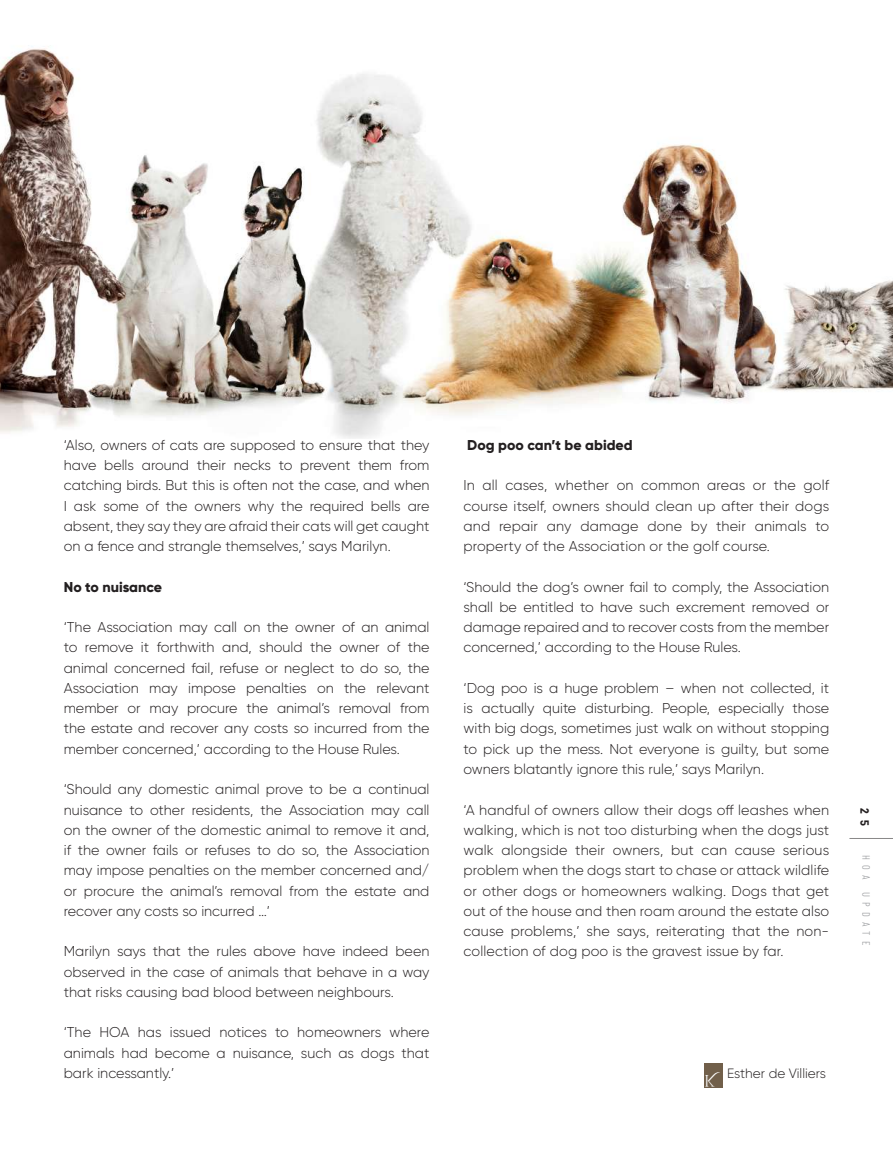
<style>
.page{position:relative;width:893px;height:1170px;background:#fff}
.page>*{position:absolute;margin:0;border:0;box-sizing:border-box;transform-origin:0 0}
.t1{font:300 14.25px/20.2px "Gilroy";color:#231f20;text-align:justify}
.t2{font:800 14.25px "Gilroy";color:#231f20}
.t3{font:300 13.5px "Gilroy";color:#231f20}
.t4{font:700 12px "Baron Neue";color:#231f20}
.t5{font:300 10.5px "Barlow Condensed";letter-spacing:.495em;color:#939598}
</style>
<div class="page">
<hr style="left:849px;top:838px;width:44px;height:1px;background:#898888">
<img style="left:0;top:46px;width:893px;height:392px">
<div style="left:704px;top:1063px;width:18px;height:24px;background:#715f4a"></div>
<p class="t1" style="left:64px;top:434px;width:367px">‘Also, owners of cats are supposed to ensure that they have bells around their necks to prevent them from catching birds. But this is often not the case, and when I ask some of the owners why the required bells are absent, they say they are afraid their cats will get caught on a fence and strangle themselves,’ says Marilyn.</p>
<p class="t2" style="left:64px;top:577px;width:100px">No to nuisance</p>
<p class="t1" style="left:64px;top:617px;width:367px">‘The Association may call on the owner of an animal to remove it forthwith and, should the owner of the animal concerned fail, refuse or neglect to do so, the Association may impose penalties on the relevant member or may procure the animal’s removal from the estate and recover any costs so incurred from the member concerned,’ according to the House Rules.</p>
<p class="t1" style="left:64px;top:779px;width:367px">‘Should any domestic animal prove to be a continual nuisance to other residents, the Association may call on the owner of the domestic animal to remove it and, if the owner fails or refuses to do so, the Association may impose penalties on the member concerned and/ or procure the animal’s removal from the estate and recover any costs so incurred …’</p>
<p class="t1" style="left:64px;top:941px;width:367px">Marilyn says that the rules above have indeed been observed in the case of animals that behave in a way that risks causing bad blood between neighbours.</p>
<p class="t1" style="left:64px;top:1022px;width:367px">‘The HOA has issued notices to homeowners where animals had become a nuisance, such as dogs that bark incessantly.’</p>
<p class="t2" style="left:467px;top:436px;width:167px">Dog poo can’t be abided</p>
<p class="t1" style="left:463px;top:475px;width:367px">In all cases, whether on common areas or the golf course itself, owners should clean up after their dogs and repair any damage done by their animals to property of the Association or the golf course.</p>
<p class="t1" style="left:463px;top:576px;width:367px">‘Should the dog’s owner fail to comply, the Association shall be entitled to have such excrement removed or damage repaired and to recover costs from the member concerned,’ according to the House Rules.</p>
<p class="t1" style="left:463px;top:677px;width:367px">‘Dog poo is a huge problem – when not collected, it is actually quite disturbing. People, especially those with big dogs, sometimes just walk on without stopping to pick up the mess. Not everyone is guilty, but some owners blatantly ignore this rule,’ says Marilyn.</p>
<p class="t1" style="left:463px;top:799px;width:367px">‘A handful of owners allow their dogs off leashes when walking, which is not too disturbing when the dogs just walk alongside their owners, but can cause serious problem when the dogs start to chase or attack wildlife or other dogs or homeowners walking. Dogs that get out of the house and then roam around the estate also cause problems,’ she says, reiterating that the non&shy;collection of dog poo is the gravest issue by far.</p>
<p class="t4" style="left:872px;top:807px;width:19px;rotate:90deg">2 5</p>
<p class="t5" style="left:873px;top:854px;width:92px;rotate:90deg">HOA UPDATE</p>
<p class="t3" style="left:704px;top:1064px;width:123px"><sup>K</sup> Esther de Villiers</p>
</div>
